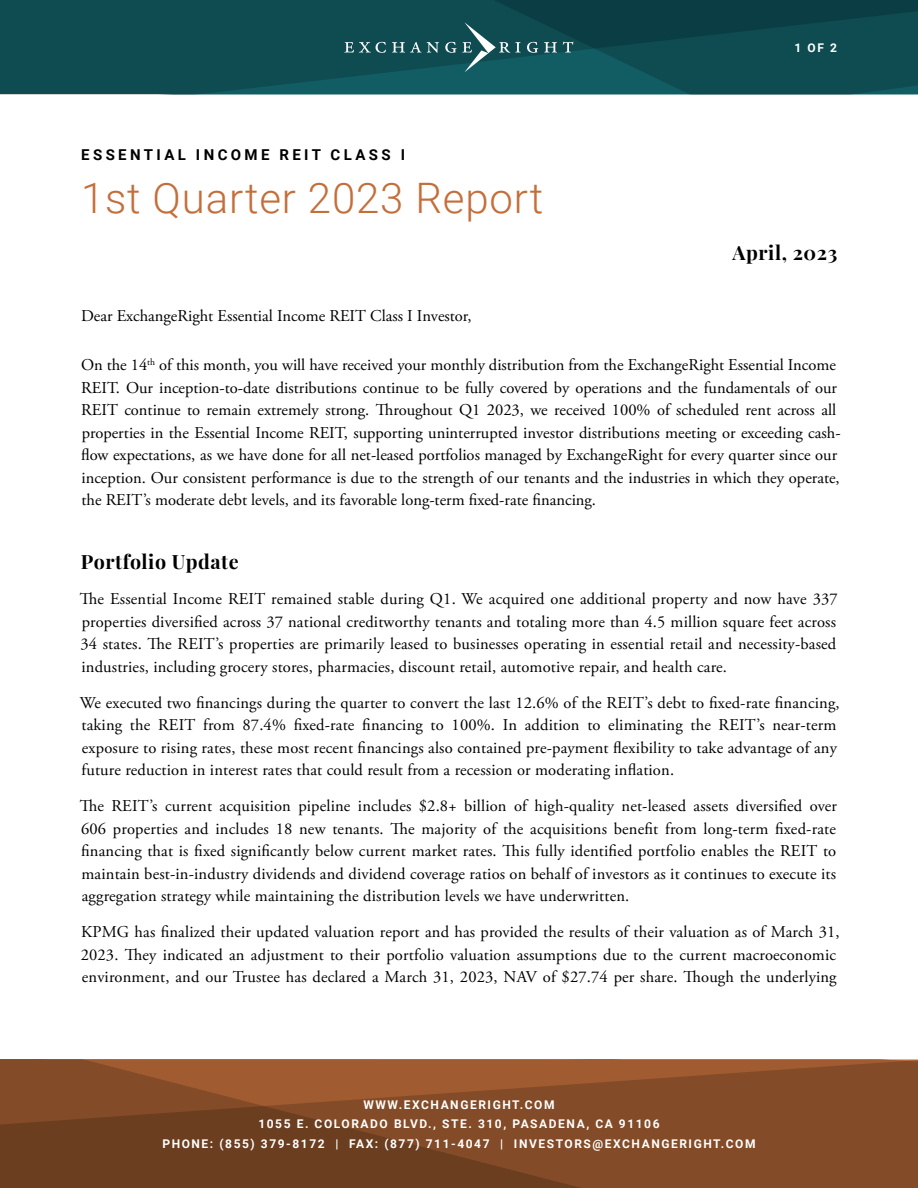
<style>
.page{position:relative;width:918px;height:1188px;background:#fff}
.page>*{position:absolute;margin:0;border:0;box-sizing:border-box;transform-origin:0 0}
.t1{font:300 42px "Roboto";letter-spacing:.02em;color:#c46e3a}
.t2{font:700 19.65px "Playfair Display";letter-spacing:.03em;color:#000}
.t3{font:16.5px/22.5px "Adobe Garamond Pro";color:#000}
.t4{font:700 15px "Roboto";letter-spacing:.225em;color:#000}
.t5{font:700 12px/19.5px "Roboto";letter-spacing:.13em;color:#fff;text-align:center}
</style>
<div class="page">
<svg style="left:0;top:0;width:445px;height:94px;background:#0e4d53"></svg>
<svg style="left:0;top:1059px;width:918px;height:129px;background:#814a26"></svg>
<svg style="left:344px;top:42px;width:42px;height:11px"></svg>
<svg style="left:392px;top:42px;width:47px;height:11px"></svg>
<svg style="left:445px;top:0;width:473px;height:94px;background:#104c53"></svg>
<p class="t4" style="left:81px;top:144px;width:325px">ESSENTIAL INCOME REIT CLASS I</p>
<h1 class="t1" style="left:81px;top:169px;width:464px">1st Quarter 2023 Report</h1>
<p class="t5" style="left:795px;top:38px;width:44px">1 OF 2</p>
<p class="t2" style="left:732px;top:238px;width:106px">April, 2023</p>
<p class="t3" style="left:81px;top:305px;width:392px">Dear ExchangeRight Essential Income REIT Class I Investor,</p>
<p class="t3" style="left:81px;top:354px;width:761px">On the 14<sup>th</sup> of this month, you will have received your monthly distribution from the ExchangeRight Essential Income REIT. Our inception-to-date distributions continue to be fully covered by operations and the fundamentals of our REIT continue to remain extremely strong. Throughout Q1 2023, we received 100% of scheduled rent across all properties in the Essential Income REIT, supporting uninterrupted investor distributions meeting or exceeding cash&shy;flow expectations, as we have done for all net-leased portfolios managed by ExchangeRight for every quarter since our inception. Our consistent performance is due to the strength of our tenants and the industries in which they operate, the REIT’s moderate debt levels, and its favorable long-term fixed-rate financing.</p>
<p class="t2" style="left:81px;top:546px;width:159px">Portfolio Update</p>
<p class="t3" style="left:80px;top:588px;width:760px;text-align:justify">The Essential Income REIT remained stable during Q1. We acquired one additional property and now have 337 properties diversified across 37 national creditworthy tenants and totaling more than 4.5 million square feet across 34 states. The REIT’s properties are primarily leased to businesses operating in essential retail and necessity-based industries, including grocery stores, pharmacies, discount retail, automotive repair, and health care.</p>
<p class="t3" style="left:80px;top:692px;width:761px">We executed two financings during the quarter to convert the last 12.6% of the REIT’s debt to fixed-rate financing, taking the REIT from 87.4% fixed-rate financing to 100%. In addition to eliminating the REIT’s near-term exposure to rising rates, these most recent financings also contained pre-payment flexibility to take advantage of any future reduction in interest rates that could result from a recession or moderating inflation.</p>
<p class="t3" style="left:80px;top:796px;width:759px;text-align:justify">The REIT’s current acquisition pipeline includes $2.8+ billion of high-quality net-leased assets diversified over 606 properties and includes 18 new tenants. The majority of the acquisitions benefit from long-term fixed-rate financing that is fixed significantly below current market rates. This fully identified portfolio enables the REIT to maintain best-in-industry dividends and dividend coverage ratios on behalf of investors as it continues to execute its aggregation strategy while maintaining the distribution levels we have underwritten.</p>
<p class="t3" style="left:81px;top:922px;width:760px">KPMG has finalized their updated valuation report and has provided the results of their valuation as of March 31,<br>2023. They indicated an adjustment to their portfolio valuation assumptions due to the current macroeconomic environment, and our Trustee has declared a March 31, 2023, NAV of $27.74 per share. Though the underlying</p>
<p class="t5" style="left:162px;top:1094px;width:595px">WWW.EXCHANGERIGHT.COM<br>1055 E. COLORADO BLVD., STE. 310, PASADENA, CA 91106<br>PHONE: (855) 379-8172 | FAX: (877) 711-4047 | INVESTORS@EXCHANGERIGHT.COM</p>
</div>
